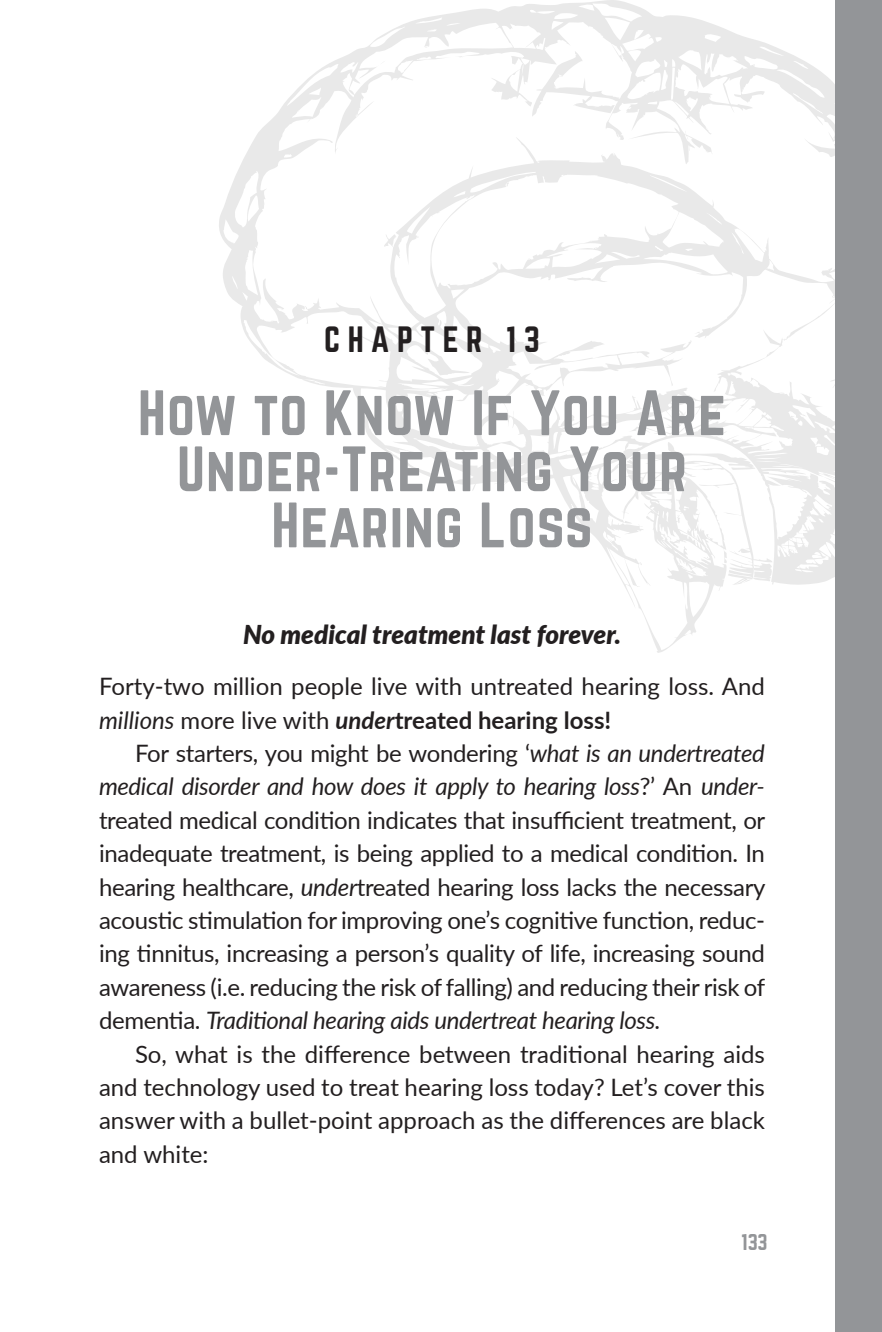
<style>
.page{position:relative;width:882px;height:1332px;background:#fff}
.page>*{position:absolute;margin:0;border:0;box-sizing:border-box;transform-origin:0 0}
.t1{font:56px/56.2px "Norwester";letter-spacing:.02em;color:#939598;text-align:center}
.t2{font:32px "Norwester";letter-spacing:.23em;color:#231f20}
.t3{font:italic 900 26px "Lato";color:#231f20}
.t4{font:24px/33.4px "Lato";color:#231f20;text-align:justify}
.t5{font:20px "Norwester";color:#939598}
.s1{font-style:italic}
.s2{font-weight:700;font-style:italic}
.s3{font-weight:700}
</style>
<div class="page">
<svg style="left:219px;top:0;width:616px;height:653px"></svg>
<div style="left:835px;top:0;width:47px;height:1332px;background:#939598"></div>
<h2 class="t2" style="left:324px;top:324px;width:217px">CHAPTER 13</h2>
<h1 class="t1" style="left:138px;top:387px;width:590px">How to Know If You Are<br>Under-Treating Your<br>Hearing Loss</h1>
<p class="t3" style="left:243px;top:615px;width:379px">No medical treatment last forever.</p>
<p class="t4" style="left:99px;top:669px;width:668px">Forty-two million people live with untreated hearing loss. And <span class="s1">millions</span> more live with <span class="s2">under</span><span class="s3">treated hearing loss!</span></p>
<p class="t4" style="left:99px;top:735px;width:668px;text-indent:36px">For starters, you might be wondering ‘<span class="s1">what is an undertreated medical disorder and how does it apply to hearing loss</span>?’ An <span class="s1">under&shy;</span>treated medical condition indicates that insufficient treatment, or inadequate treatment, is being applied to a medical condition. In hearing healthcare, <span class="s1">under</span>treated hearing loss lacks the necessary acoustic stimulation for improving one’s cognitive function, reduc&shy;ing tinnitus, increasing a person’s quality of life, increasing sound awareness (i.e. reducing the risk of falling) and reducing their risk of dementia. <span class="s1">Traditional hearing aids undertreat hearing loss.</span></p>
<p class="t4" style="left:99px;top:1036px;width:668px;text-indent:36px">So, what is the difference between traditional hearing aids and technology used to treat hearing loss today? Let’s cover this answer with a bullet-point approach as the differences are black and white:</p>
<p class="t5" style="left:741px;top:1232px;width:28px">133</p>
</div>
